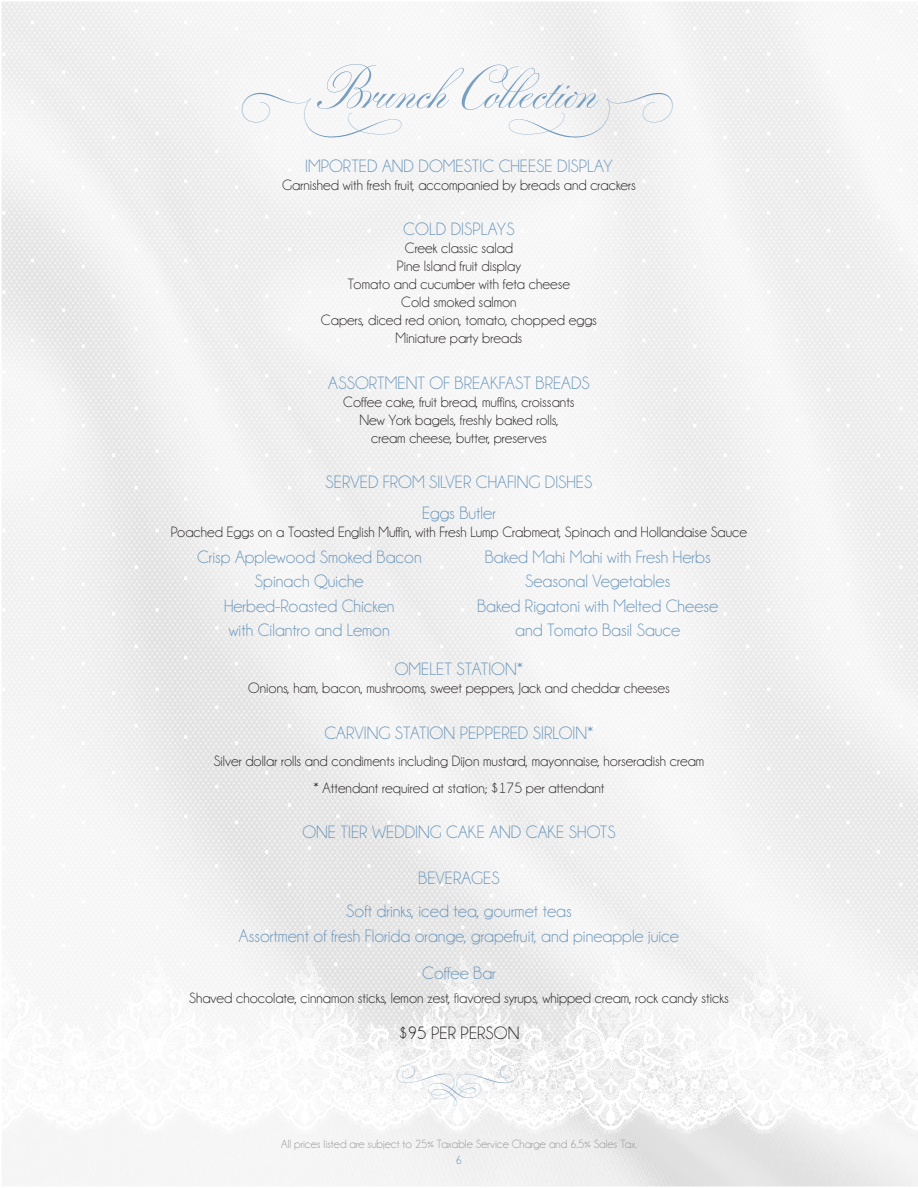
<style>
.page{position:relative;width:918px;height:1188px;background:#fff}
.page>*{position:absolute;margin:0;border:0;box-sizing:border-box;transform-origin:0 0}
.t1{font:72px "Parfumerie Script Old Style";color:#789fc1}
.t2{font:18px/24.6px "Champagne&Limousines";color:#6794ba;text-align:center}
.t3{font:18px "Champagne&Limousines";color:#231f20}
.t4{font:15px "Champagne&Limousines";color:#231f20}
.t5{font:12px "Champagne&Limousines";color:#939598}
.t6{font:12px "Champagne&Limousines";color:#6794b8}
</style>
<div class="page">
<svg style="left:2px;top:1134px;width:916px;height:53px"></svg>
<img style="left:1px;top:2px;width:917px;height:1132px">
<div style="left:236px;top:93px;width:171px;height:44px;background:#f6f6f6"></div>
<svg style="left:504px;top:93px;width:176px;height:44px"></svg>
<svg style="left:393px;top:1065px;width:129px;height:41px"></svg>
<p class="t1" style="left:319px;top:41px;width:284px">BrunchCollection</p>
<p class="t2" style="left:305px;top:153px;width:309px">IMPORTED AND DOMESTIC CHEESE DISPLAY</p>
<p class="t4" style="left:282px;top:177px;width:355px">Garnished with fresh fruit, accompanied by breads and crackers</p>
<p class="t2" style="left:403px;top:217px;width:113px">COLD DISPLAYS</p>
<p class="t4" style="left:405px;top:241px;width:110px">Creek classic salad</p>
<p class="t4" style="left:397px;top:259px;width:126px">Pine Island fruit display</p>
<p class="t4" style="left:348px;top:277px;width:224px">Tomato and cucumber with feta cheese</p>
<p class="t4" style="left:401px;top:295px;width:117px">Cold smoked salmon</p>
<p class="t4" style="left:321px;top:313px;width:278px">Capers, diced red onion, tomato, chopped eggs</p>
<p class="t4" style="left:396px;top:331px;width:128px">Miniature party breads</p>
<p class="t2" style="left:328px;top:371px;width:263px">ASSORTMENT OF BREAKFAST BREADS</p>
<p class="t4" style="left:343px;top:394px;width:233px">Coffee cake, fruit bread, muffins, croissants</p>
<p class="t4" style="left:359px;top:412px;width:201px">New York bagels, freshly baked rolls,</p>
<p class="t4" style="left:371px;top:430px;width:177px">cream cheese, butter, preserves</p>
<p class="t2" style="left:326px;top:470px;width:268px">SERVED FROM SILVER CHAFING DISHES</p>
<p class="t2" style="left:422px;top:501px;width:75px">Eggs Butler</p>
<p class="t4" style="left:171px;top:524px;width:578px">Poached Eggs on a Toasted English Muffin, with Fresh Lump Crabmeat, Spinach and Hollandaise Sauce</p>
<p class="t2" style="left:197px;top:545px;width:226px">Crisp Applewood Smoked Bacon</p>
<p class="t2" style="left:255px;top:569px;width:110px">Spinach Quiche</p>
<p class="t2" style="left:224px;top:594px;width:172px">Herbed-Roasted Chicken</p>
<p class="t2" style="left:229px;top:618px;width:162px">with Cilantro and Lemon</p>
<p class="t2" style="left:485px;top:545px;width:227px">Baked Mahi Mahi with Fresh Herbs</p>
<p class="t2" style="left:525px;top:569px;width:147px">Seasonal Vegetables</p>
<p class="t2" style="left:477px;top:594px;width:243px">Baked Rigatoni with Melted Cheese and Tomato Basil Sauce</p>
<p class="t2" style="left:395px;top:657px;width:130px">OMELET STATION*</p>
<p class="t4" style="left:248px;top:680px;width:423px">Onions, ham, bacon, mushrooms, sweet peppers, Jack and cheddar cheeses</p>
<p class="t2" style="left:324px;top:720px;width:271px">CARVING STATION PEPPERED SIRLOIN*</p>
<p class="t4" style="left:214px;top:753px;width:492px">Silver dollar rolls and condiments including Dijon mustard, mayonnaise, horseradish cream</p>
<p class="t4" style="left:313px;top:780px;width:293px">* Attendant required at station; $175 per attendant</p>
<p class="t2" style="left:302px;top:820px;width:315px">ONE TIER WEDDING CAKE AND CAKE SHOTS</p>
<p class="t2" style="left:418px;top:866px;width:83px">BEVERAGES</p>
<p class="t2" style="left:346px;top:899px;width:227px">Soft drinks, iced tea, gourmet teas</p>
<p class="t2" style="left:239px;top:924px;width:442px">Assortment of fresh Florida orange, grapefruit, and pineapple juice</p>
<p class="t2" style="left:422px;top:960px;width:75px">Coffee Bar</p>
<p class="t4" style="left:189px;top:991px;width:541px">Shaved chocolate, cinnamon sticks, lemon zest, flavored syrups, whipped cream, rock candy sticks</p>
<p class="t3" style="left:398px;top:1024px;width:123px">$95 PER PERSON</p>
<p class="t5" style="left:281px;top:1138px;width:357px">All prices listed are subject to 25% Taxable Service Charge and 6.5% Sales Tax.</p>
<p class="t6" style="left:456px;top:1154px;width:8px">6</p>
</div>
